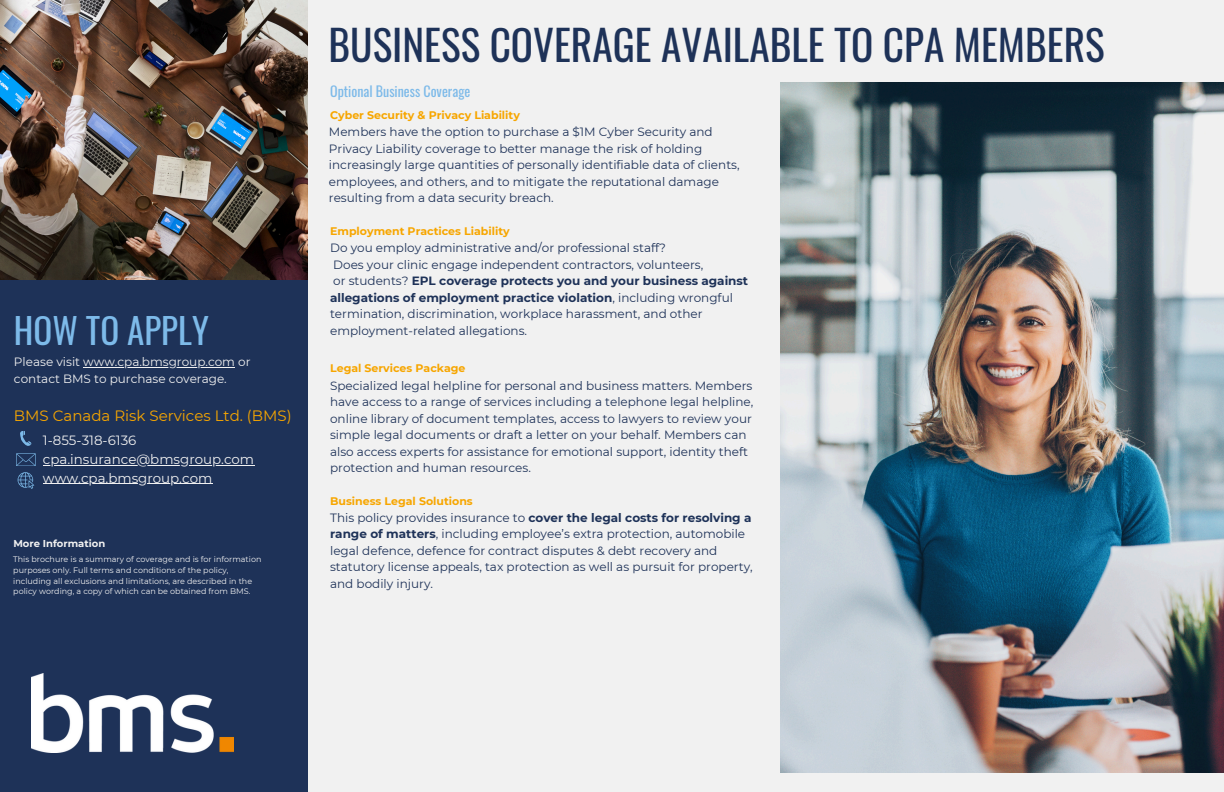
<style>
.page{position:relative;width:1224px;height:792px;background:#f1f1f1}
.page>*{position:absolute;margin:0;border:0;box-sizing:border-box;transform-origin:0 0}
.t1{font:41.3px "Oswald";color:#1e3258}
.t2{font:35px "Oswald";color:#7dbae9}
.t3{font:15px "Montserrat";color:#f7a600}
.t4{font:14px "Oswald";color:#7dbae9}
.t5{font:13.4px "Montserrat";color:#f1f1f1}
.t6{font:12px/16.5px "Montserrat";color:#1e3258}
.t7{font:12px "Montserrat";color:#f1f1f1}
.t8{font:700 11px "Montserrat";color:#f7a600}
.t9{font:700 10px "Montserrat";color:#f1f1f1}
.t10{font:8px/10.7px "Montserrat";color:#f1f1f1}
.s1{font-weight:700}
</style>
<div class="page">
<div style="left:0;top:275px;width:307px;height:517px;background:#1e3258"></div>
<img style="left:31px;top:673px;width:202px;height:79px">
<img style="left:0;top:0;width:308px;height:280px">
<svg style="left:20px;top:431px;width:12px;height:15px"></svg>
<svg style="left:16px;top:453px;width:20px;height:13px"></svg>
<svg style="left:18px;top:472px;width:16px;height:17px"></svg>
<img style="left:781px;top:83px;width:443px;height:690px">
<hr style="left:83px;top:367px;width:152px;height:1px;background:#f1f1f1">
<hr style="left:43px;top:465px;width:211px;height:1px;background:#f1f1f1">
<hr style="left:43px;top:483px;width:169px;height:1px;background:#f1f1f1">
<h3 class="t2" style="left:14px;top:303px;width:196px">HOW TO APPLY</h3>
<p class="t7" style="left:14px;top:355px;width:238px">Please visit www.cpa.bmsgroup.com or</p>
<p class="t7" style="left:14px;top:371px;width:214px">contact BMS to purchase coverage.</p>
<p class="t3" style="left:14px;top:406px;width:279px">BMS Canada Risk Services Ltd. (BMS)</p>
<p class="t5" style="left:43px;top:432px;width:95px">1-855-318-6136</p>
<h1 class="t5" style="left:43px;top:451px;width:213px">cpa.insurance@bmsgroup.com</h1>
<h3 class="t5" style="left:43px;top:470px;width:171px">www.cpa.bmsgroup.com</h3>
<p class="t9" style="left:13px;top:538px;width:93px">More Information</p>
<p class="t10" style="left:13px;top:554px;width:250px">This brochure is a summary of coverage and is for information purposes only. Full terms and conditions of the policy, including all exclusions and limitations, are described in the policy wording, a copy of which can be obtained from BMS.</p>
<h4 class="t1" style="left:329px;top:13px;width:778px">BUSINESS COVERAGE AVAILABLE TO CPA MEMBERS</h4>
<h6 class="t4" style="left:330px;top:80px;width:142px">Optional Business Coverage</h6>
<h5 class="t8" style="left:330px;top:109px;width:191px">Cyber Security &amp; Privacy Liability</h5>
<h6 class="t6" style="left:329px;top:124px;width:412px">Members have the option to purchase a $1M Cyber Security and Privacy Liability coverage to better manage the risk of holding increasingly large quantities of personally identifiable data of clients, employees, and others, and to mitigate the reputational damage resulting from a data security breach.</h6>
<h5 class="t8" style="left:330px;top:224px;width:181px">Employment Practices Liability</h5>
<h5 class="t6" style="left:330px;top:239px;width:420px">Do you employ administrative and/or professional staff?<br>Does your clinic engage independent contractors, volunteers,<br>or students? <span class="s1">EPL coverage protects you and your business against allegations of employment practice violation</span>, including wrongful termination, discrimination, workplace harassment, and other employment-related allegations.</h5>
<h6 class="t8" style="left:330px;top:361px;width:137px">Legal Services Package</h6>
<h6 class="t6" style="left:330px;top:377px;width:425px">Specialized legal helpline for personal and business matters. Members have access to a range of services including a telephone legal helpline, online library of document templates, access to lawyers to review your simple legal documents or draft a letter on your behalf. Members can also access experts for assistance for emotional support, identity theft protection and human resources.</h6>
<h5 class="t6" style="left:330px;top:509px;width:424px">This policy provides insurance to <span class="s1">cover the legal costs for resolving a range of matters</span>, including employee’s extra protection, automobile legal defence, defence for contract disputes &amp; debt recovery and statutory license appeals, tax protection as well as pursuit for property, and bodily injury.</h5>
<p class="t8" style="left:330px;top:494px;width:144px">Business Legal Solutions</p>
</div>
